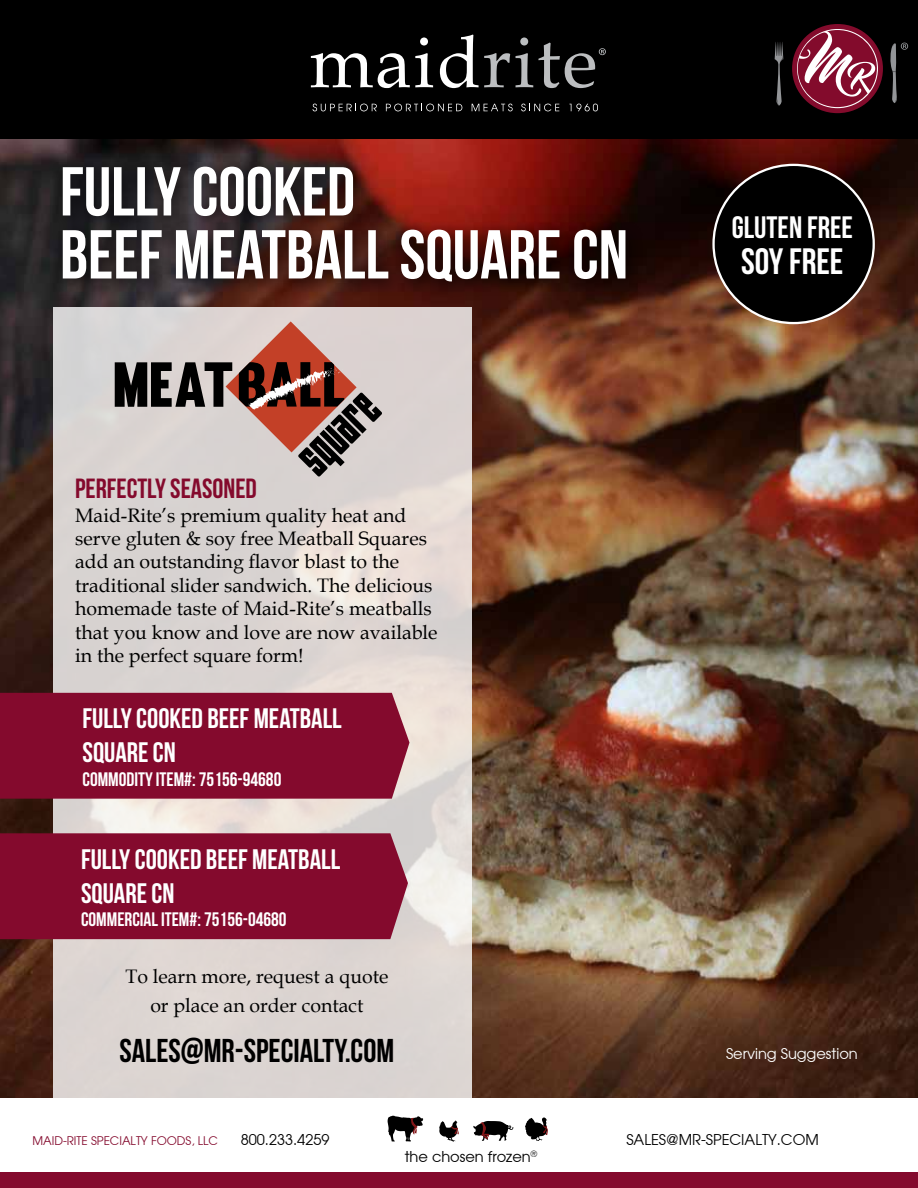
<style>
.page{position:relative;width:918px;height:1188px;background:#fff}
.page>*{position:absolute;margin:0;border:0;box-sizing:border-box;transform-origin:0 0}
.t1{font:69px/63px "Bebas Neue";color:#fff}
.t2{font:62.25px "Muro";color:#000}
.t3{font:36.75px "Bebas Neue";color:#fff}
.t4{font:33px "Bebas Neue";color:#000}
.t5{font:30.9px "Bebas Neue";color:#fff}
.t6{font:28.2px/33.9px "Bebas Neue";color:#fff}
.t7{font:27.75px "Bebas Neue";color:#840a2d}
.t8{font:19.5px/23.4px "Book Antiqua";color:#000}
.t9{font:19.5px "Bebas Neue";color:#fff}
.t10{font:15px "Atilla Normal";color:#000}
.t11{font:15px "Atilla Normal";color:#fff}
.t12{font:12px "Atilla Normal";color:#840a2d}
</style>
<div class="page">
<img style="left:0;top:139px;width:918px;height:959px">
<svg style="left:53px;top:307px;width:419px;height:791px;background:#ddd6d3"></svg>
<div style="left:52px;top:156px;width:591px;height:143px;background:#000;opacity:.65"></div>
<div style="left:0;top:693px;width:410px;height:106px;background:#840a2d"></div>
<svg style="left:388px;top:1116px;width:35px;height:26px"></svg>
<svg style="left:439px;top:1120px;width:20px;height:22px"></svg>
<svg style="left:473px;top:1121px;width:41px;height:20px"></svg>
<svg style="left:525px;top:1117px;width:23px;height:24px"></svg>
<div style="left:0;top:1172px;width:918px;height:16px;background:#840a2d"></div>
<svg style="left:226px;top:321px;width:156px;height:156px;background:#af8b84"></svg>
<div style="left:714px;top:165px;width:160px;height:158px;background:#000;border-radius:50%"></div>
<div style="left:0;top:0;width:918px;height:139px;background:#000"></div>
<div style="left:0;top:833px;width:408px;height:106px;background:#840a2d"></div>
<svg style="left:311px;top:37px;width:122px;height:51px"></svg>
<svg style="left:440px;top:35px;width:70px;height:53px"></svg>
<svg style="left:313px;top:104px;width:64px;height:7px"></svg>
<svg style="left:386px;top:104px;width:76px;height:7px"></svg>
<svg style="left:472px;top:104px;width:41px;height:7px"></svg>
<svg style="left:521px;top:104px;width:38px;height:7px"></svg>
<svg style="left:569px;top:104px;width:29px;height:7px"></svg>
<svg style="left:516px;top:37px;width:90px;height:51px"></svg>
<svg style="left:793px;top:25px;width:89px;height:87px"></svg>
<svg style="left:795px;top:31px;width:81px;height:69px;background:#9b495f"></svg>
<div style="left:792px;top:24px;width:91px;height:89px;border:5px solid #830b2c;border-radius:50%"></div>
<svg style="left:775px;top:42px;width:8px;height:64px"></svg>
<svg style="left:890px;top:42px;width:18px;height:61px"></svg>
<h1 class="t1" style="left:60px;top:159px;width:570px">FULLY COOKED<br>BEEF MEATBALL SQUARE CN</h1>
<h2 class="t2" style="left:113px;top:347px;width:123px">Meat</h2>
<h3 class="t7" style="left:75px;top:473px;width:183px">PERFECTLY SEASONED</h3>
<p class="t8" style="left:75px;top:503px;width:364px">Maid-Rite’s premium quality heat and serve gluten &amp; soy free Meatball Squares add an outstanding flavor blast to the traditional slider sandwich. The delicious homemade taste of Maid-Rite’s meatballs that you know and love are now available in the perfect square form!</p>
<h3 class="t6" style="left:82px;top:701px;width:261px">FULLY COOKED BEEF MEATBALL<br>SQUARE CN</h3>
<p class="t9" style="left:82px;top:768px;width:200px">COMMODITY ITEM#: 75156-94680</p>
<h3 class="t6" style="left:81px;top:842px;width:261px">FULLY COOKED BEEF MEATBALL<br>SQUARE CN</h3>
<p class="t9" style="left:81px;top:909px;width:207px">COMMERCIAL ITEM#: 75156-04680</p>
<p class="t8" style="left:125px;top:962px;width:265px;line-height:28.5px;text-align:center">To learn more, request a quote or place an order contact</p>
<h3 class="t4" style="left:120px;top:1033px;width:276px">SALES@MR-SPECIALTY.COM</h3>
<h3 class="t5" style="left:732px;top:210px;width:123px">GLUTEN FREE</h3>
<h3 class="t3" style="left:741px;top:242px;width:104px">SOY FREE</h3>
<p class="t11" style="left:726px;top:1043px;width:133px">Serving Suggestion</p>
<p class="t12" style="left:32px;top:1133px;width:187px">MAID-RITE SPECIALTY FOODS, LLC</p>
<p class="t10" style="left:241px;top:1130px;width:90px">800.233.4259</p>
<p class="t10" style="left:626px;top:1130px;width:194px">SALES@MR-SPECIALTY.COM</p>
<p class="t10" style="left:405px;top:1147px;width:134px">the chosen frozen<sup>®</sup></p>
</div>
